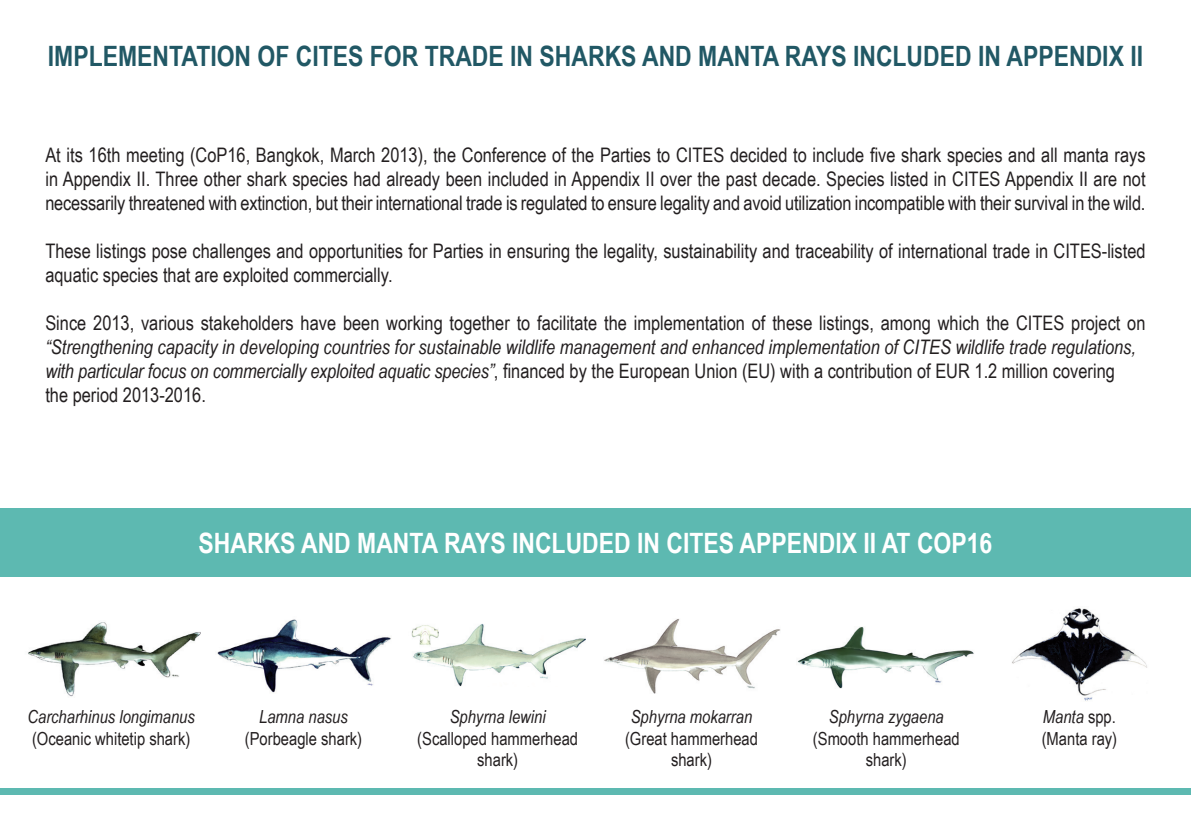
<style>
.page{position:relative;width:1191px;height:840px;background:#fff}
.page>*{position:absolute;margin:0;border:0;box-sizing:border-box;transform-origin:0 0}
.t1{font:700 28px "Arial Narrow";color:#215865}
.t2{font:700 28px "Arial Narrow";color:#fff}
.t3{font:20px/24px "Arial Narrow";color:#231f20;text-align:justify}
.t4{font:italic 20px/24px "Arial Narrow";color:#231f20}
.t5{font:18px/21.6px "Arial Narrow";color:#231f20;text-align:center}
.t6{font:italic 18px "Arial Narrow";color:#231f20}
.s1{font-style:normal}
.s2{font-style:italic}
</style>
<div class="page">
<div style="left:0;top:508px;width:1191px;height:68px;background:#5db9b1"></div>
<div style="left:0;top:788px;width:1191px;height:6px;background:#5db9b1"></div>
<img style="left:1012px;top:608px;width:135px;height:92px">
<img style="left:28px;top:622px;width:173px;height:75px">
<img style="left:217px;top:619px;width:174px;height:74px">
<img style="left:411px;top:624px;width:174px;height:62px">
<img style="left:604px;top:618px;width:176px;height:75px">
<img style="left:797px;top:627px;width:177px;height:60px">
<h1 class="t1" style="left:48px;top:35px;width:1096px">IMPLEMENTATION OF CITES FOR TRADE IN SHARKS AND MANTA RAYS INCLUDED IN APPENDIX II</h1>
<p class="t3" style="left:45px;top:142px;width:1101px">At its 16th meeting (CoP16, Bangkok, March 2013), the Conference of the Parties to CITES decided to include five shark species and all manta rays in Appendix II. Three other shark species had already been included in Appendix II over the past decade. Species listed in CITES Appendix II are not necessarily threatened with extinction, but their international trade is regulated to ensure legality and avoid utilization incompatible with their survival in the wild.</p>
<p class="t3" style="left:45px;top:238px;width:1101px">These listings pose challenges and opportunities for Parties in ensuring the legality, sustainability and traceability of international trade in CITES-listed aquatic species that are exploited commercially.</p>
<p class="t3" style="left:45px;top:310px;width:1101px">Since 2013, various stakeholders have been working together to facilitate the implementation of these listings, among which the CITES project on</p>
<p class="t4" style="left:45px;top:335px;width:1092px">“Strengthening capacity in developing countries for sustainable wildlife management and enhanced implementation of CITES wildlife trade regulations, with particular focus on commercially exploited aquatic species”<span class="s1">, financed by the European Union (EU) with a contribution of EUR 1.2 million covering the period 2013-2016.</span></p>
<h1 class="t2" style="left:199px;top:522px;width:795px">SHARKS AND MANTA RAYS INCLUDED IN CITES APPENDIX II AT COP16</h1>
<p class="t6" style="left:27px;top:706px;width:169px">Carcharhinus longimanus</p>
<p class="t5" style="left:32px;top:726px;width:160px">(Oceanic whitetip shark)</p>
<p class="t6" style="left:259px;top:706px;width:90px">Lamna nasus</p>
<p class="t5" style="left:245px;top:726px;width:119px">(Porbeagle shark)</p>
<p class="t6" style="left:450px;top:706px;width:97px">Sphyrna lewini</p>
<p class="t5" style="left:417px;top:726px;width:162px">(Scalloped hammerhead shark)</p>
<p class="t6" style="left:631px;top:706px;width:123px">Sphyrna mokarran</p>
<p class="t5" style="left:625px;top:726px;width:134px">(Great hammerhead shark)</p>
<p class="t6" style="left:829px;top:706px;width:116px">Sphyrna zygaena</p>
<p class="t5" style="left:813px;top:726px;width:148px">(Smooth hammerhead shark)</p>
<p class="t5" style="left:1041px;top:705px;width:77px;text-align:left"><span class="s2">Manta</span> spp. (Manta ray)</p>
</div>
